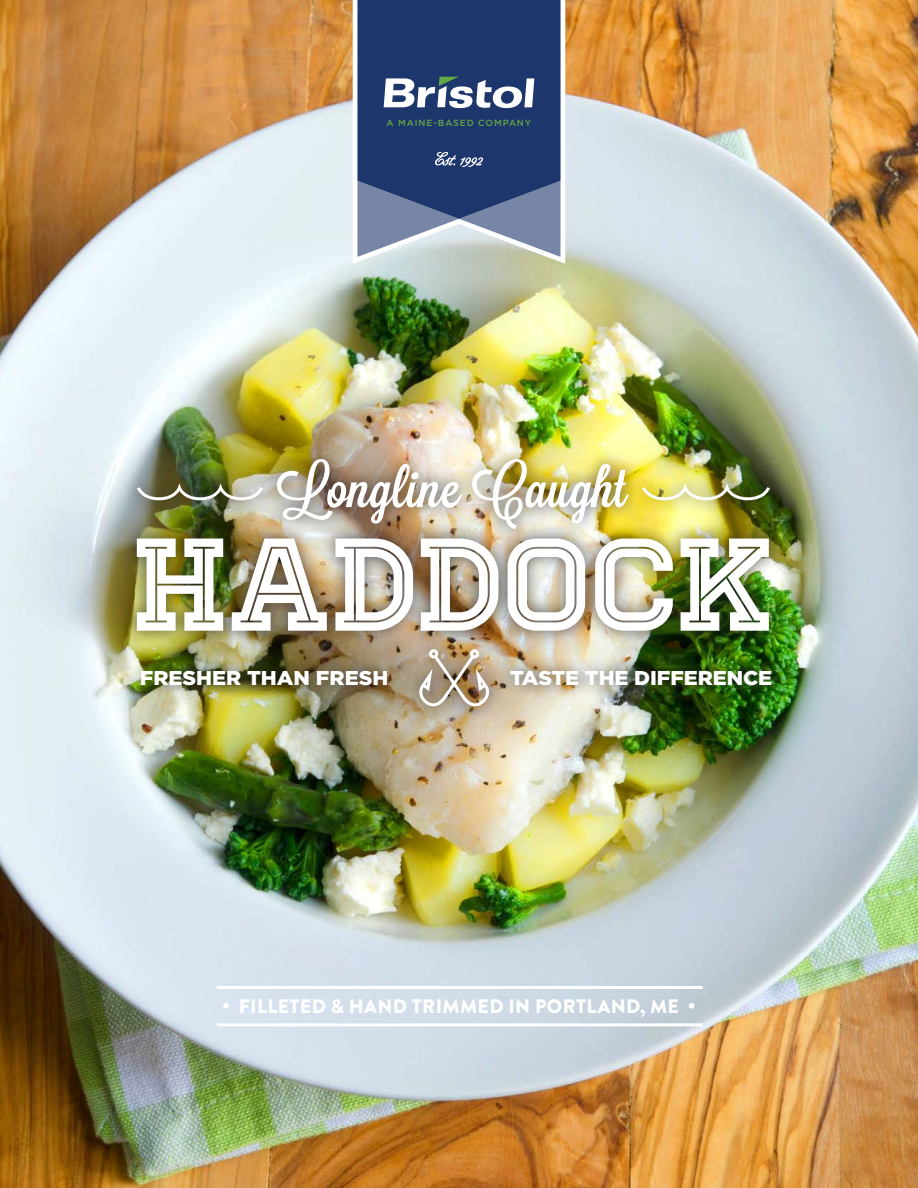
<style>
.page{position:relative;width:918px;height:1188px;background:#fff}
.page>*{position:absolute;margin:0;border:0;box-sizing:border-box;transform-origin:0 0}
.t1{font:131.7px "Homestead Inline";color:#fff;scale:1.05 1}
.t2{font:54px "Lavanderia Sturdy";color:#fff;scale:1.05 1}
.t3{font:900 19.95px "Gotham";letter-spacing:-.005em;color:#fff;scale:1.05 1}
.t4{font:900 19.5px "Brandon Grotesque";letter-spacing:.02em;color:#fff}
.t5{font:500 9px "Gotham";letter-spacing:.1em;color:#61a844}
</style>
<div class="page">
<img style="left:0;top:0;width:918px;height:1188px">
<div style="left:122px;top:444px;width:664px;height:277px;background:#231f20;opacity:.75"></div>
<svg style="left:135px;top:485px;width:130px;height:17px;background:#8c8f79"></svg>
<svg style="left:640px;top:485px;width:132px;height:17px;background:#b0b169"></svg>
<img style="left:417px;top:648px;width:74px;height:65px">
<svg style="left:345px;top:0;width:225px;height:271px"></svg>
<svg style="left:357px;top:219px;width:204px;height:38px;background:#a9b4c2"></svg>
<svg style="left:357px;top:0;width:204px;height:219px;background:#273f72"></svg>
<svg style="left:384px;top:77px;width:150px;height:31px"></svg>
<svg style="left:435px;top:152px;width:48px;height:15px"></svg>
<hr style="left:217px;top:986px;width:486px;height:3px;background:#fff">
<hr style="left:217px;top:1023px;width:486px;height:3px;background:#fff">
<p class="t5" style="left:387px;top:117px;width:146px">A MAINE-BASED COMPANY</p>
<p class="t2" style="left:277px;top:457px;width:335px">Longline Caught</p>
<p class="t1" style="left:137px;top:508px;width:612px">HADDOCK</p>
<p class="t3" style="left:140px;top:664px;width:238px">FRESHER THAN FRESH</p>
<p class="t3" style="left:510px;top:664px;width:251px">TASTE THE DIFFERENCE</p>
<p class="t4" style="left:222px;top:992px;width:475px">• FILLETED &amp; HAND TRIMMED IN PORTLAND, ME •</p>
</div>
